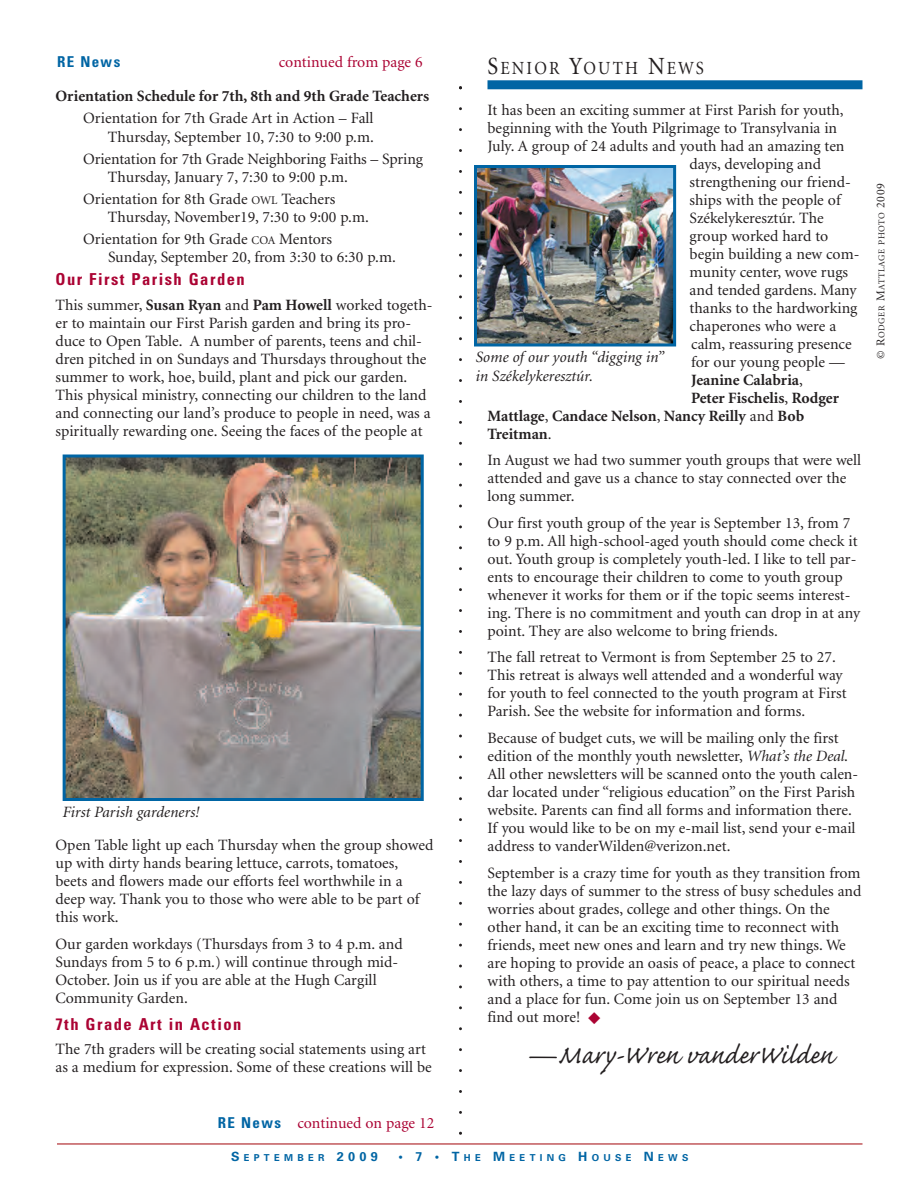
<style>
.page{position:relative;width:918px;height:1188px;background:#fff}
.page>*{position:absolute;margin:0;border:0;box-sizing:border-box;transform-origin:0 0}
.t1{font:33px "Caflisch Script";color:#231f20}
.t2{font:18.6px "Minion";letter-spacing:.13em;color:#231f20;scale:.91 1}
.t3{font:700 condensed 16.5px "Univers";letter-spacing:.09em;color:#ab0333}
.t4{font:15.75px/18px "Minion";color:#231f20}
.t5{font:700 15.75px "Minion";color:#231f20}
.t6{font:italic 15.75px/18.9px "Minion";color:#231f20}
.t7{font:15.75px "Minion";color:#ab0333}
.t8{font:700 condensed 15px "Univers";letter-spacing:.09em;color:#0065a4}
.t9{font:700 9.6px "Univers";letter-spacing:.445em;color:#0065a4}
.t10{font:9px "Minion";letter-spacing:.065em;color:#231f20}
.s1{font-size:11.85px}
.s2{font-weight:700}
.s3{font-size:24.75px}
.s4{font-weight:400}
.s5{font-style:italic}
.s6{color:#ab0333}
.s7{font-size:12px}
.s8{font-family:"Univers";font-weight:700;font-stretch:condensed;font-size:15px;color:#0065a4}
.s9{font-size:12.75px}
</style>
<div class="page">
<hr style="left:57px;top:1143px;width:805px;height:2px;background:#c1585c">
<svg style="left:459px;top:86px;width:3px;height:1049px"></svg>
<div style="left:488px;top:80px;width:374px;height:9px;background:#0065a4"></div>
<img style="left:67px;top:458px;width:353px;height:339px">
<div style="left:63px;top:454px;width:361px;height:347px;border:3px solid #0065a4"></div>
<img style="left:478px;top:169px;width:194px;height:173px">
<div style="left:474px;top:165px;width:202px;height:181px;border:3px solid #0065a4"></div>
<p class="t8" style="left:57px;top:56px;width:65px">RE News</p>
<p class="t7" style="left:279px;top:56px;width:145px">continued from page 6</p>
<p class="t5" style="left:56px;top:90px;width:375px">Orientation Schedule for 7th, 8th and 9th Grade Teachers</p>
<p class="t4" style="left:83px;top:111px;width:292px;text-align:right">Orientation for 7th Grade Art in Action – Fall<br>Thursday, September 10, 7:30 to 9:00 p.m.</p>
<p class="t4" style="left:108px;top:151px;width:316px;text-indent:-25px">Orientation for 7th Grade Neighboring Faiths – Spring<br>Thursday, January 7, 7:30 to 9:00 p.m.</p>
<p class="t4" style="left:108px;top:191px;width:262px;text-indent:-25px">Orientation for 8th Grade <span class="s1">OWL</span> Teachers<br>Thursday, November19, 7:30 to 9:00 p.m.</p>
<p class="t4" style="left:108px;top:232px;width:289px;text-indent:-25px">Orientation for 9th Grade <span class="s1">COA</span> Mentors<br>Sunday, September 20, from 3:30 to 6:30 p.m.</p>
<p class="t3" style="left:56px;top:274px;width:191px">Our First Parish Garden</p>
<p class="t4" style="left:55px;top:297px;width:378px">This summer, <span class="s2">Susan Ryan</span> and <span class="s2">Pam Howell</span> worked togeth&shy;er to maintain our First Parish garden and bring its pro&shy;duce to Open Table. A number of parents, teens and chil&shy;dren pitched in on Sundays and Thursdays throughout the summer to work, hoe, build, plant and pick our garden.<br>This physical ministry, connecting our children to the land and connecting our land’s produce to people in need, was a spiritually rewarding one. Seeing the faces of the people at</p>
<p class="t6" style="left:62px;top:804px;width:138px">First Parish gardeners!</p>
<p class="t4" style="left:55px;top:837px;width:379px">Open Table light up each Thursday when the group showed up with dirty hands bearing lettuce, carrots, tomatoes, beets and flowers made our efforts feel worthwhile in a deep way. Thank you to those who were able to be part of this work.</p>
<p class="t4" style="left:55px;top:936px;width:349px">Our garden workdays (Thursdays from 3 to 4 p.m. and Sundays from 5 to 6 p.m.) will continue through mid-October. Join us if you are able at the Hugh Cargill Community Garden.</p>
<p class="t3" style="left:56px;top:1018px;width:187px">7th Grade Art in Action</p>
<p class="t4" style="left:56px;top:1042px;width:378px">The 7th graders will be creating social statements using art as a medium for expression. Some of these creations will be</p>
<p class="t2" style="left:488px;top:61px;width:239px"><span class="s3">S</span>ENIOR <span class="s3">Y</span>OUTH <span class="s3">N</span>EWS</p>
<p class="t4" style="left:488px;top:102px;width:358px">It has been an exciting summer at First Parish for youth,</p>
<p class="t4" style="left:488px;top:120px;width:351px">beginning with the Youth Pilgrimage to Transylvania in</p>
<p class="t4" style="left:488px;top:138px;width:359px">July. A group of 24 adults and youth had an amazing ten</p>
<p class="t4" style="left:690px;top:156px;width:133px">days, developing and</p>
<p class="t4" style="left:690px;top:174px;width:163px">strengthening our friend-</p>
<p class="t4" style="left:690px;top:192px;width:153px">ships with the people of</p>
<p class="t4" style="left:690px;top:210px;width:136px">Székelykeresztúr. The</p>
<p class="t4" style="left:690px;top:228px;width:140px">group worked hard to</p>
<p class="t4" style="left:690px;top:246px;width:171px">begin building a new com-</p>
<p class="t4" style="left:690px;top:264px;width:160px">munity center, wove rugs</p>
<p class="t4" style="left:690px;top:282px;width:168px">and tended gardens. Many</p>
<p class="t4" style="left:690px;top:300px;width:169px">thanks to the hardworking</p>
<p class="t4" style="left:690px;top:318px;width:148px">chaperones who were a</p>
<p class="t4" style="left:691px;top:336px;width:162px">calm, reassuring presence</p>
<p class="t4" style="left:691px;top:354px;width:155px">for our young people —</p>
<p class="t5" style="left:691px;top:373px;width:113px">Jeanine Calabria<span class="s4">,</span></p>
<p class="t5" style="left:691px;top:391px;width:149px">Peter Fischelis<span class="s4">,</span> Rodger</p>
<p class="t5" style="left:488px;top:409px;width:318px">Mattlage<span class="s4">,</span> Candace Nelson<span class="s4">,</span> Nancy Reilly <span class="s4">and</span> Bob</p>
<p class="t5" style="left:487px;top:427px;width:66px">Treitman<span class="s4">.</span></p>
<p class="t4" style="left:488px;top:452px;width:375px">In August we had two summer youth groups that were well attended and gave us a chance to stay connected over the long summer.</p>
<p class="t4" style="left:488px;top:515px;width:374px">Our first youth group of the year is September 13, from 7 to 9 p.m. All high-school-aged youth should come check it out. Youth group is completely youth-led. I like to tell par&shy;ents to encourage their children to come to youth group whenever it works for them or if the topic seems interest&shy;ing. There is no commitment and youth can drop in at any point. They are also welcome to bring friends.</p>
<p class="t4" style="left:488px;top:650px;width:361px">The fall retreat to Vermont is from September 25 to 27.<br>This retreat is always well attended and a wonderful way for youth to feel connected to the youth program at First Parish. See the website for information and forms.</p>
<p class="t4" style="left:488px;top:730px;width:372px">Because of budget cuts, we will be mailing only the first edition of the monthly youth newsletter, <span class="s5">What’s the Deal</span>.<br>All other newsletters will be scanned onto the youth calen&shy;dar located under “religious education” on the First Parish website. Parents can find all forms and information there.<br>If you would like to be on my e-mail list, send your e-mail address to vanderWilden@verizon.net.</p>
<p class="t4" style="left:488px;top:865px;width:376px">September is a crazy time for youth as they transition from the lazy days of summer to the stress of busy schedules and worries about grades, college and other things. On the other hand, it can be an exciting time to reconnect with friends, meet new ones and learn and try new things. We are hoping to provide an oasis of peace, a place to connect with others, a time to pay attention to our spiritual needs and a place for fun. Come join us on September 13 and find out more! <span class="s6">◆</span></p>
<h1 class="t1" style="left:526px;top:1033px;width:309px">—Mary-Wren vanderWilden</h1>
<p class="t6" style="left:475px;top:349px;width:190px">Some of our youth “digging in” in Székelykeresztúr.</p>
<p class="t10" style="left:878px;top:358px;width:177px;rotate:-90deg"><span class="s7">© R</span>ODGER <span class="s7">M</span>ATTLAGE PHOTO <span class="s7">2009</span></p>
<p class="t7" style="left:218px;top:1117px;width:218px"><span class="s8">RE News</span> continued on page 12</p>
<p class="t9" style="left:231px;top:1154px;width:149px"><span class="s9">S</span>EPTEMBER <span class="s9">2009</span></p>
<p class="t9" style="left:399px;top:1154px;width:291px"><span class="s9">• 7 • T</span>HE <span class="s9">M</span>EETING <span class="s9">H</span>OUSE <span class="s9">N</span>EWS</p>
</div>
